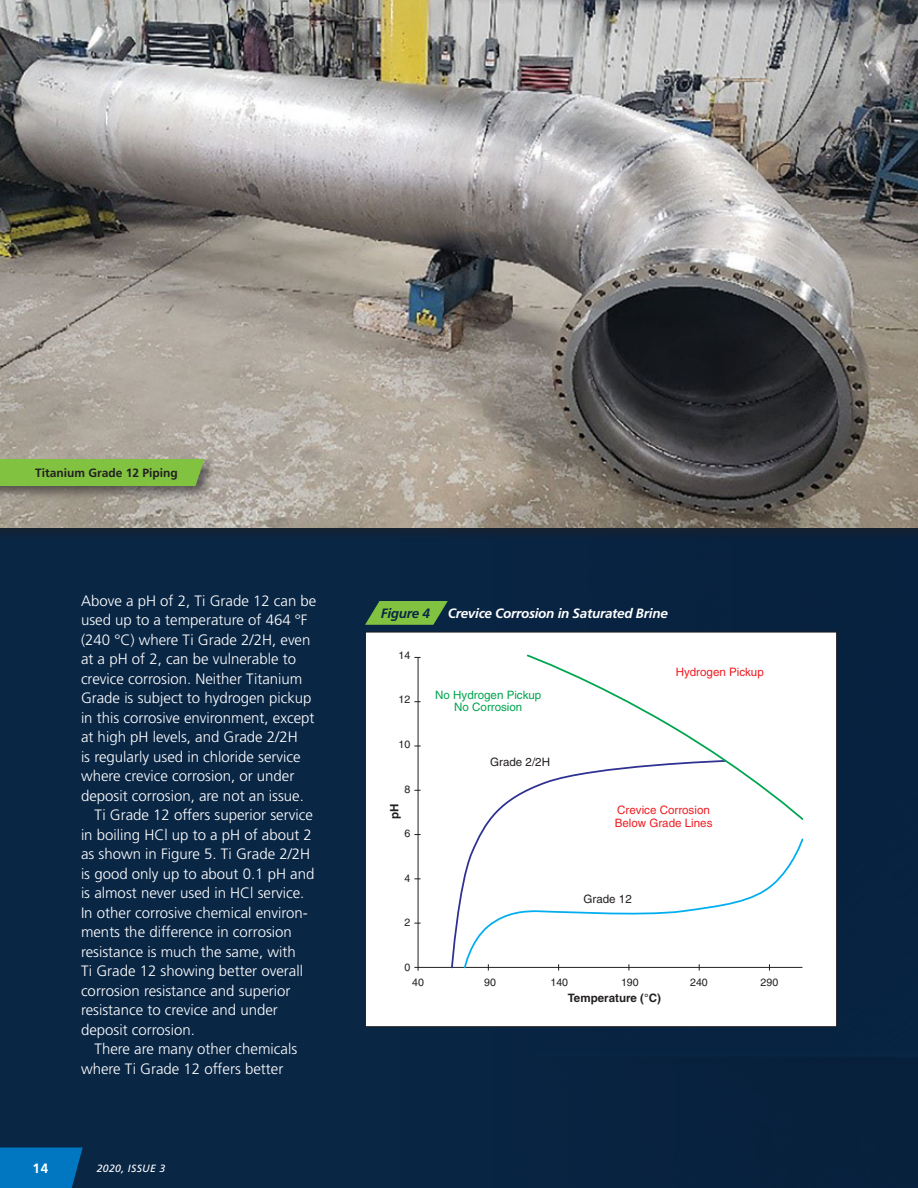
<style>
.page{position:relative;width:918px;height:1188px;background:#092645}
.page>*{position:absolute;margin:0;border:0;box-sizing:border-box;transform-origin:0 0}
.body_copy{font:300 15px/19.5px "Frutiger";color:#fff}
.byline{font:italic 700 13.5px "Frutiger";letter-spacing:-.02em;color:#fff}
.byline-2{font:italic 700 13.5px "Frutiger";letter-spacing:-.02em;color:#092645}
.t1{font:700 13.5px "Frutiger";color:#fff}
.caption_--_reverse{font:700 12px "Frutiger";color:#231f20}
.t2{font:11.55px/12.9px "Helvetica";color:#ee1d23}
.t3{font:11.55px/12.9px "Helvetica";color:#00a54f;text-align:center}
.t4{font:700 11.55px "Helvetica";color:#231f20}
.t5{font:11.55px "Helvetica";color:#231f20}
.t6{font:10.65px "Helvetica";color:#231f20}
.t7{font:italic 10.5px "Frutiger";letter-spacing:.03em;color:#fff}
</style>
<div class="page">
<div style="left:0;top:0;width:918px;height:541px;background:#231f20;opacity:.58"></div>
<img style="left:0;top:0;width:918px;height:527px">
<div style="left:0;top:457px;width:218px;height:44px;background:#231f20;opacity:.58"></div>
<div style="left:0;top:459px;width:204px;height:27px;background:#81c340"></div>
<img style="left:917px;top:0;width:1px;height:170px">
<div style="left:365px;top:632px;width:472px;height:395px;background:#fff"></div>
<hr style="left:414px;top:967px;width:388px;height:1px;background:#231f20">
<hr style="left:418px;top:657px;width:1px;height:314px;background:#231f20">
<svg style="left:727px;top:838px;width:77px;height:131px"></svg>
<svg style="left:450px;top:790px;width:277px;height:179px"></svg>
<svg style="left:526px;top:654px;width:278px;height:167px"></svg>
<svg style="left:365px;top:601px;width:83px;height:24px"></svg>
<svg style="left:0;top:1148px;width:83px;height:40px;background:#0071b7"></svg>
<p class="caption_--_reverse" style="left:35px;top:466px;width:144px">Titanium Grade 12 Piping</p>
<p class="body_copy" style="left:81px;top:591px;width:237px">Above a pH of 2, Ti Grade 12 can be used up to a temperature of 464 °F (240 °C) where Ti Grade 2/2H, even at a pH of 2, can be vulnerable to crevice corrosion. Neither Titanium Grade is subject to hydrogen pickup in this corrosive environment, except at high pH levels, and Grade 2/2H<br>is regularly used in chloride service where crevice corrosion, or under deposit corrosion, are not an issue.</p>
<p class="body_copy" style="left:81px;top:805px;width:235px;text-indent:14px">Ti Grade 12 offers superior service in boiling HCl up to a pH of about 2 as shown in Figure 5. Ti Grade 2/2H is good only up to about 0.1 pH and is almost never used in HCl service.<br>In other corrosive chemical environ&shy;ments the difference in corrosion resistance is much the same, with<br>Ti Grade 12 showing better overall corrosion resistance and superior resistance to crevice and under deposit corrosion.</p>
<p class="body_copy" style="left:81px;top:1039px;width:218px;text-indent:14px">There are many other chemicals where Ti Grade 12 offers better</p>
<p class="t1" style="left:33px;top:1160px;width:17px">14</p>
<p class="t7" style="left:97px;top:1162px;width:70px">2020, ISSUE 3</p>
<p class="byline-2" style="left:381px;top:606px;width:51px">Figure 4</p>
<p class="byline" style="left:448px;top:606px;width:222px">Crevice Corrosion in Saturated Brine</p>
<p class="t6" style="left:399px;top:649px;width:13px">14</p>
<p class="t6" style="left:399px;top:694px;width:13px">12</p>
<p class="t6" style="left:399px;top:738px;width:13px">10</p>
<p class="t6" style="left:404px;top:783px;width:7px">8</p>
<p class="t4" style="left:387px;top:819px;width:17px;rotate:-90deg">pH</p>
<p class="t6" style="left:404px;top:827px;width:7px">6</p>
<p class="t6" style="left:404px;top:872px;width:7px">4</p>
<p class="t6" style="left:404px;top:916px;width:7px">2</p>
<p class="t3" style="left:435px;top:688px;width:108px">No Hydrogen Pickup<br>No Corrosion</p>
<p class="t5" style="left:490px;top:755px;width:61px">Grade 2/2H</p>
<p class="t2" style="left:676px;top:665px;width:90px">Hydrogen Pickup</p>
<p class="t2" style="left:615px;top:804px;width:99px">Crevice Corrosion<br>Below Grade Lines</p>
<p class="t5" style="left:584px;top:892px;width:50px">Grade 12</p>
<p class="t6" style="left:404px;top:961px;width:7px">0</p>
<p class="t6" style="left:412px;top:976px;width:13px">40</p>
<p class="t6" style="left:484px;top:976px;width:13px">90</p>
<p class="t6" style="left:550px;top:976px;width:19px">140</p>
<p class="t6" style="left:621px;top:976px;width:19px">190</p>
<p class="t6" style="left:690px;top:976px;width:19px">240</p>
<p class="t6" style="left:761px;top:976px;width:19px">290</p>
<p class="t4" style="left:568px;top:990px;width:95px">Temperature (°C)</p>
</div>
